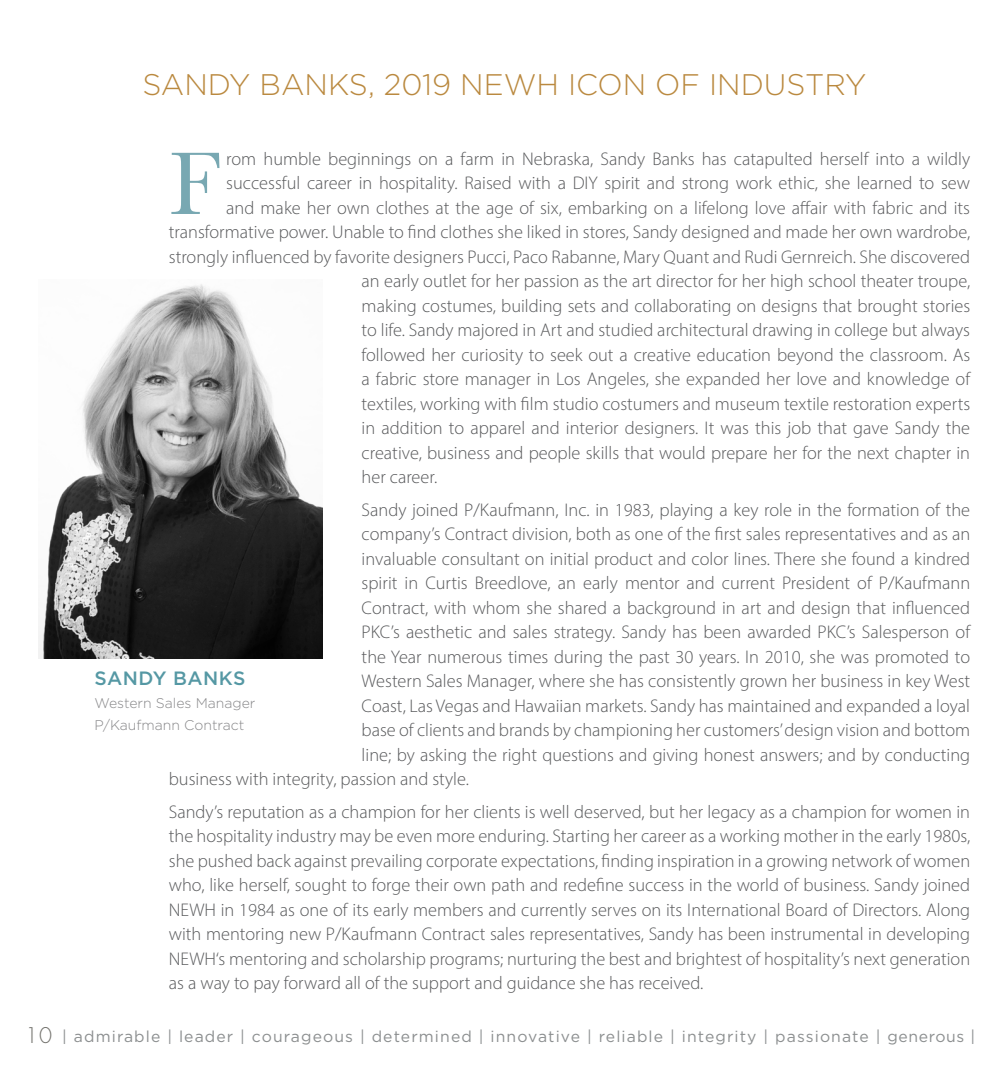
<style>
.page{position:relative;width:1008px;height:1071px;background:#fff}
.page>*{position:absolute;margin:0;border:0;box-sizing:border-box;transform-origin:0 0}
.t1{font:92.4px "Baskerville";color:#78a8b2}
.t2{font:300 29.75px "Gotham";color:#ba893f}
.t3{font:500 19.25px "Gotham";letter-spacing:.025em;color:#5598a4}
.t4{font:300 18.38px/24.5px "Myriad Pro";color:#58595b;text-align:justify}
.t5{font:15.75px "Gotham";letter-spacing:.07em;color:#8c8f90}
.t6{font:300 14px/22.8px "Gotham";color:#878789}
.s1{font-family:"Futura Std";font-weight:300;font-size:21px;color:#706f6a}
</style>
<div class="page">
<img style="left:39px;top:284px;width:284px;height:374px">
<h2 class="t2" style="left:142px;top:66px;width:726px">SANDY BANKS, 2019 NEWH ICON OF INDUSTRY</h2>
<h1 class="t1" style="left:169px;top:125px;width:52px">F</h1>
<p class="t4" style="left:226px;top:146px;width:745px">rom humble beginnings on a farm in Nebraska, Sandy Banks has catapulted herself into a wildly</p>
<p class="t4" style="left:226px;top:171px;width:745px">successful career in hospitality. Raised with a DIY spirit and strong work ethic, she learned to sew</p>
<p class="t4" style="left:226px;top:195px;width:745px">and make her own clothes at the age of six, embarking on a lifelong love affair with fabric and its</p>
<p class="t4" style="left:169px;top:220px;width:803px">transformative power. Unable to find clothes she liked in stores, Sandy designed and made her own wardrobe,</p>
<p class="t4" style="left:169px;top:244px;width:803px">strongly influenced by favorite designers Pucci, Paco Rabanne, Mary Quant and Rudi Gernreich. She discovered</p>
<p class="t4" style="left:362px;top:269px;width:610px">an early outlet for her passion as the art director for her high school theater troupe,</p>
<p class="t4" style="left:362px;top:293px;width:610px">making costumes, building sets and collaborating on designs that brought stories</p>
<p class="t4" style="left:362px;top:318px;width:610px">to life. Sandy majored in Art and studied architectural drawing in college but always</p>
<p class="t4" style="left:362px;top:342px;width:610px">followed her curiosity to seek out a creative education beyond the classroom. As</p>
<p class="t4" style="left:362px;top:367px;width:610px">a fabric store manager in Los Angeles, she expanded her love and knowledge of</p>
<p class="t4" style="left:362px;top:391px;width:610px">textiles, working with film studio costumers and museum textile restoration experts</p>
<p class="t4" style="left:362px;top:416px;width:610px">in addition to apparel and interior designers. It was this job that gave Sandy the</p>
<p class="t4" style="left:362px;top:440px;width:610px">creative, business and people skills that would prepare her for the next chapter in</p>
<p class="t4" style="left:362px;top:465px;width:77px">her career.</p>
<p class="t4" style="left:362px;top:497px;width:610px">Sandy joined P/Kaufmann, Inc. in 1983, playing a key role in the formation of the</p>
<p class="t4" style="left:362px;top:522px;width:610px">company’s Contract division, both as one of the first sales representatives and as an</p>
<p class="t4" style="left:362px;top:546px;width:610px">invaluable consultant on initial product and color lines. There she found a kindred</p>
<p class="t4" style="left:362px;top:571px;width:610px">spirit in Curtis Breedlove, an early mentor and current President of P/Kaufmann</p>
<p class="t4" style="left:362px;top:595px;width:610px">Contract, with whom she shared a background in art and design that influenced</p>
<p class="t4" style="left:362px;top:620px;width:610px">PKC’s aesthetic and sales strategy. Sandy has been awarded PKC’s Salesperson of</p>
<p class="t4" style="left:362px;top:644px;width:610px">the Year numerous times during the past 30 years. In 2010, she was promoted to</p>
<p class="t4" style="left:362px;top:669px;width:610px">Western Sales Manager, where she has consistently grown her business in key West</p>
<p class="t4" style="left:362px;top:693px;width:610px">Coast, Las Vegas and Hawaiian markets. Sandy has maintained and expanded a loyal</p>
<p class="t4" style="left:362px;top:718px;width:610px">base of clients and brands by championing her customers’ design vision and bottom</p>
<p class="t4" style="left:362px;top:742px;width:610px">line; by asking the right questions and giving honest answers; and by conducting</p>
<p class="t4" style="left:169px;top:767px;width:302px">business with integrity, passion and style.</p>
<p class="t4" style="left:169px;top:799px;width:803px">Sandy’s reputation as a champion for her clients is well deserved, but her legacy as a champion for women in the hospitality industry may be even more enduring. Starting her career as a working mother in the early 1980s, she pushed back against prevailing corporate expectations, finding inspiration in a growing network of women who, like herself, sought to forge their own path and redefine success in the world of business. Sandy joined NEWH in 1984 as one of its early members and currently serves on its International Board of Directors. Along with mentoring new P/Kaufmann Contract sales representatives, Sandy has been instrumental in developing NEWH‘s mentoring and scholarship programs; nurturing the best and brightest of hospitality’s next generation as a way to pay forward all of the support and guidance she has received.</p>
<p class="t3" style="left:94px;top:665px;width:153px">SANDY BANKS</p>
<p class="t6" style="left:94px;top:691px;width:163px">Western Sales Manager<br>P/Kaufmann Contract</p>
<p class="t5" style="left:25px;top:1027px;width:951px"><span class="s1">10</span> | admirable | leader | courageous | determined | innovative | reliable | integrity | passionate | generous |</p>
</div>
